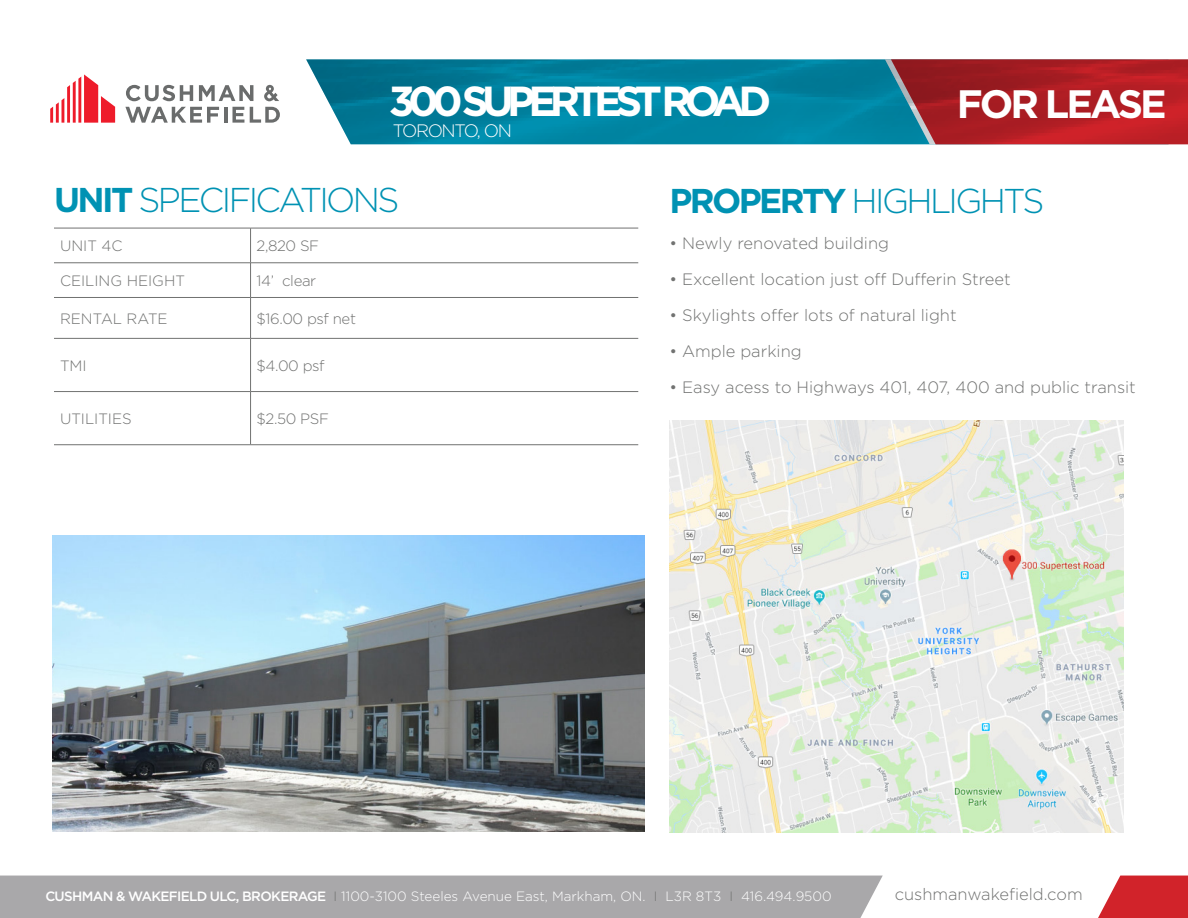
<style>
.page{position:relative;width:1188px;height:918px;background:#fff}
.page>*{position:absolute;margin:0;border:0;box-sizing:border-box;transform-origin:0 0}
.t1{font:700 42px "Gotham";letter-spacing:-.16em;color:#fff}
.t2{font:700 39.6px "Gotham";letter-spacing:-.075em;color:#fff}
.t3{font:300 34.5px "Gotham";letter-spacing:-.075em;color:#0092b3}
.t4{font:300 18px "Gotham";letter-spacing:-.075em;color:#fff}
.t5{font:300 16.5px "Gotham";color:#717271}
.t6{font:300 15px "Gotham";color:#717271}
.t7{font:300 15px "Gotham";letter-spacing:-.025em;color:#717271}
.t8{font:300 13.5px "Gotham";color:#fff}
.s1{font-weight:700}
.s2{font-weight:500}
.s3{color:#717271}
</style>
<div class="page">
<hr style="left:54px;top:228px;width:197px;height:1px;background:#717271">
<hr style="left:251px;top:228px;width:387px;height:1px;background:#717271">
<hr style="left:250px;top:228px;width:1px;height:35px;background:#717271">
<hr style="left:54px;top:263px;width:197px;height:1px;background:#717271">
<hr style="left:251px;top:263px;width:387px;height:1px;background:#717271">
<hr style="left:250px;top:263px;width:1px;height:34px;background:#717271">
<hr style="left:54px;top:297px;width:197px;height:1px;background:#717271">
<hr style="left:251px;top:297px;width:387px;height:1px;background:#717271">
<hr style="left:250px;top:298px;width:1px;height:40px;background:#717271">
<hr style="left:54px;top:338px;width:197px;height:1px;background:#717271">
<hr style="left:251px;top:338px;width:387px;height:1px;background:#717271">
<hr style="left:250px;top:339px;width:1px;height:52px;background:#717271">
<hr style="left:54px;top:391px;width:197px;height:1px;background:#717271">
<hr style="left:251px;top:391px;width:387px;height:1px;background:#717271">
<hr style="left:250px;top:392px;width:1px;height:53px;background:#717271">
<hr style="left:54px;top:444px;width:197px;height:1px;background:#717271">
<hr style="left:251px;top:444px;width:387px;height:1px;background:#717271">
<div style="left:0;top:876px;width:883px;height:42px;background:#a9a8aa"></div>
<svg style="left:1098px;top:876px;width:90px;height:42px;background:#d63e44"></svg>
<img style="left:306px;top:59px;width:579px;height:85px">
<img style="left:891px;top:59px;width:297px;height:85px">
<svg style="left:50px;top:74px;width:65px;height:49px"></svg>
<hr style="left:224px;top:107px;width:3px;height:16px;background:#6a6c6c">
<svg style="left:232px;top:107px;width:12px;height:16px"></svg>
<svg style="left:250px;top:107px;width:30px;height:16px"></svg>
<svg style="left:126px;top:85px;width:67px;height:16px"></svg>
<svg style="left:199px;top:85px;width:54px;height:16px"></svg>
<svg style="left:125px;top:107px;width:94px;height:16px"></svg>
<svg style="left:264px;top:85px;width:15px;height:16px"></svg>
<img style="left:52px;top:536px;width:592px;height:296px">
<img style="left:669px;top:420px;width:454px;height:413px">
<p class="t1" style="left:389px;top:73px;width:384px">300 SUPERTEST ROAD</p>
<p class="t4" style="left:393px;top:120px;width:121px">TORONTO, ON</p>
<p class="t2" style="left:957px;top:77px;width:212px">FOR LEASE</p>
<p class="t3" style="left:54px;top:178px;width:347px"><span class="s1">UNIT</span> SPECIFICATIONS</p>
<p class="t3" style="left:669px;top:179px;width:377px"><span class="s1">PROPERTY</span> HIGHLIGHTS</p>
<p class="t6" style="left:60px;top:237px;width:64px">UNIT 4C</p>
<p class="t6" style="left:257px;top:237px;width:64px">2,820 SF</p>
<p class="t6" style="left:60px;top:271px;width:127px">CEILING HEIGHT</p>
<p class="t6" style="left:257px;top:271px;width:61px">14’ clear</p>
<p class="t6" style="left:60px;top:309px;width:109px">RENTAL RATE</p>
<p class="t7" style="left:257px;top:309px;width:101px">$16.00 psf net</p>
<p class="t6" style="left:60px;top:356px;width:28px">TMI</p>
<p class="t6" style="left:257px;top:356px;width:70px">$4.00 psf</p>
<p class="t5" style="left:669px;top:233px;width:221px">• Newly renovated building</p>
<p class="t5" style="left:669px;top:269px;width:343px">• Excellent location just off Dufferin Street</p>
<p class="t5" style="left:669px;top:305px;width:289px">• Skylights offer lots of natural light</p>
<p class="t5" style="left:669px;top:341px;width:134px">• Ample parking</p>
<p class="t5" style="left:669px;top:377px;width:468px">• Easy acess to Highways 401, 407, 400 and public transit</p>
<p class="t6" style="left:60px;top:409px;width:73px">UTILITIES</p>
<p class="t6" style="left:257px;top:409px;width:74px">$2.50 PSF</p>
<p class="t8" style="left:45px;top:888px;width:788px"><span class="s2">CUSHMAN &amp; WAKEFIELD ULC, BROKERAGE</span> <span class="s3">I</span> 1100-3100 Steeles Avenue East, Markham, ON. <span class="s3">I</span> L3R 8T3 <span class="s3">I</span> 416.494.9500</p>
<p class="t5" style="left:895px;top:884px;width:189px">cushmanwakefield.com</p>
</div>
